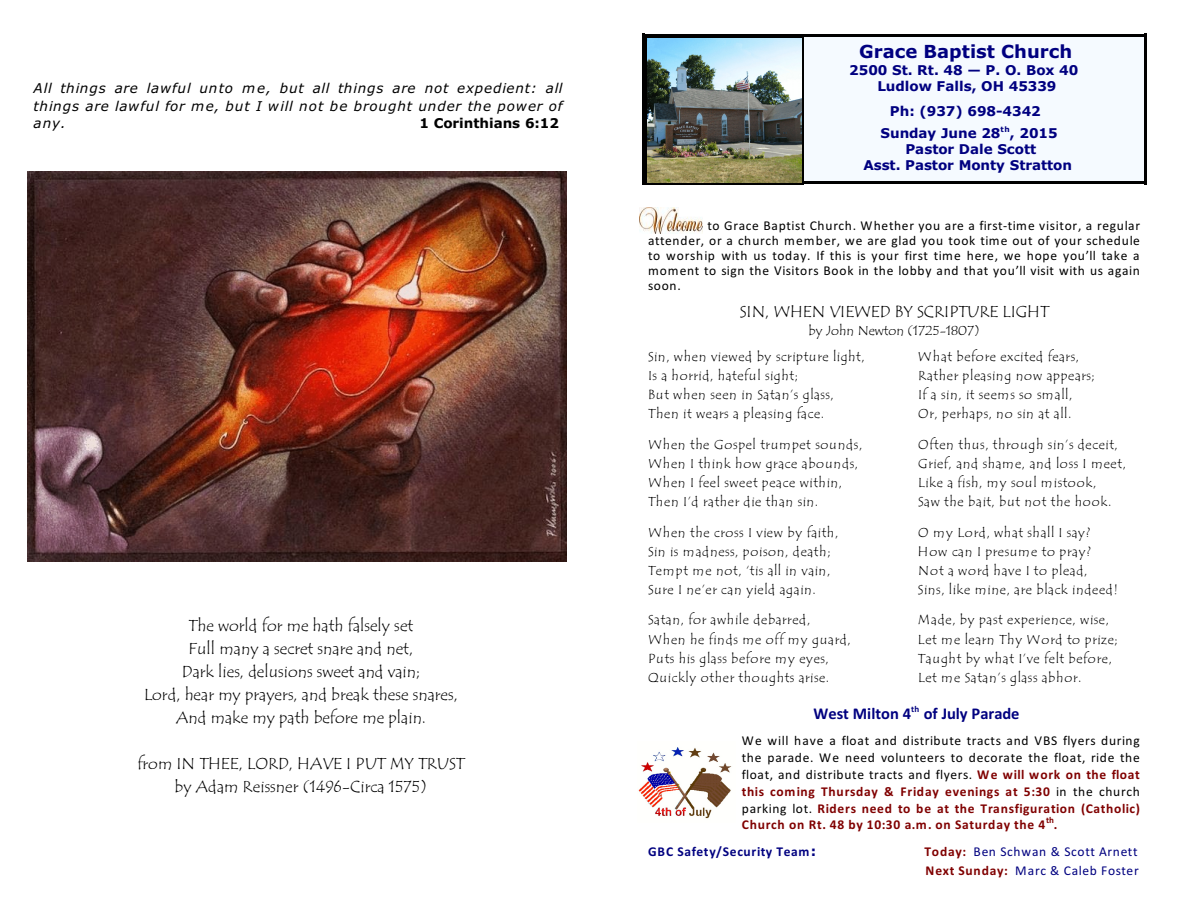
<style>
.page{position:relative;width:1188px;height:918px;background:#fff}
.page>*{position:absolute;margin:0;border:0;box-sizing:border-box;transform-origin:0 0}
.t1{font:700 18px "Verdana";letter-spacing:.005em;color:#000080}
.t2{font:16.5px/23.1px "Tempus Sans ITC";color:#000;text-align:center}
.t3{font:italic 16.5px/23.1px "Tempus Sans ITC";letter-spacing:.005em;color:#000;text-align:center}
.t4{font:700 16.5px "Calibri";color:#000080}
.t5{font:13.5px "Tempus Sans ITC";letter-spacing:.05em;color:#000}
.t6{font:13.5px/17px "Calibri";letter-spacing:.04em;color:#000;text-align:justify}
.t7{font:italic 13.5px/17.7px "Verdana";letter-spacing:.06em;color:#000;text-align:justify}
.t8{font:700 13.5px/16.4px "Verdana";color:#000080;text-align:center}
.t9{font:13.5px/18.9px "Calibri";letter-spacing:.055em;color:#000080}
.t10{font:italic 13.5px "Tempus Sans ITC";letter-spacing:.005em;color:#000}
.t11{font:700 13.5px "Calibri";letter-spacing:.055em;color:#000080}
.t12{font:13.5px "Tempus Sans ITC";letter-spacing:.025em;color:#000}
.t13{font:700 13.5px "Verdana";color:#000}
.t14{font:700 9px "Calibri";color:#000080}
.t15{font:700 9px "Calibri";color:#800000}
.t16{font:700 7.5px "Verdana";color:#000080}
.s1{font-style:normal}
.s2{font-weight:700;color:#800000}
.s3{font-family:"Verdana"}
</style>
<div class="page">
<img style="left:28px;top:172px;width:538px;height:390px">
<div style="left:642px;top:34px;width:504px;height:26px;background:#f5faff"></div>
<hr style="left:642px;top:34px;width:3px;height:29px;background:#000">
<hr style="left:1144px;top:34px;width:2px;height:29px;background:#000">
<hr style="left:642px;top:34px;width:504px;height:2px;background:#000">
<div style="left:642px;top:61px;width:504px;height:16px;background:#f5faff"></div>
<hr style="left:642px;top:58px;width:3px;height:22px;background:#000">
<hr style="left:1144px;top:58px;width:2px;height:22px;background:#000">
<div style="left:642px;top:77px;width:504px;height:16px;background:#f5faff"></div>
<hr style="left:642px;top:74px;width:3px;height:22px;background:#000">
<hr style="left:1144px;top:74px;width:2px;height:22px;background:#000">
<div style="left:642px;top:94px;width:504px;height:8px;background:#f5faff"></div>
<hr style="left:642px;top:91px;width:3px;height:14px;background:#000">
<svg style="left:1144px;top:94px;width:2px;height:6px"></svg>
<div style="left:642px;top:103px;width:504px;height:16px;background:#f5faff"></div>
<hr style="left:642px;top:100px;width:3px;height:22px;background:#000">
<hr style="left:1144px;top:100px;width:2px;height:22px;background:#000">
<div style="left:642px;top:119px;width:504px;height:21px;background:#f5faff"></div>
<hr style="left:642px;top:116px;width:3px;height:27px;background:#000">
<hr style="left:1144px;top:116px;width:2px;height:27px;background:#000">
<div style="left:642px;top:140px;width:504px;height:16px;background:#f5faff"></div>
<hr style="left:642px;top:137px;width:3px;height:22px;background:#000">
<hr style="left:1144px;top:137px;width:2px;height:22px;background:#000">
<div style="left:642px;top:157px;width:504px;height:27px;background:#f5faff"></div>
<hr style="left:642px;top:154px;width:3px;height:30px;background:#000">
<hr style="left:1144px;top:154px;width:2px;height:30px;background:#000">
<hr style="left:642px;top:182px;width:504px;height:2px;background:#000">
<img style="left:639px;top:207px;width:63px;height:26px">
<img style="left:646px;top:38px;width:157px;height:145px">
<hr style="left:645px;top:36px;width:1px;height:148px;background:#000">
<hr style="left:803px;top:36px;width:1px;height:148px;background:#000">
<hr style="left:645px;top:36px;width:159px;height:2px;background:#000">
<hr style="left:645px;top:183px;width:159px;height:2px;background:#000">
<img style="left:638px;top:747px;width:94px;height:72px">
<p class="t7" style="left:34px;top:80px;width:530px">All things are lawful unto me, but all things are not expedient: all things are lawful for me, but I will not be brought under the power of any.</p>
<p class="t13" style="left:419px;top:118px;width:141px">1 Corinthians 6:12</p>
<p class="t2" style="left:144px;top:614px;width:315px">The world for me hath falsely set<br>Full many a secret snare and net,<br>Dark lies, delusions sweet and vain;<br>Lord, hear my prayers, and break these snares, And make my path before me plain.</p>
<p class="t3" style="left:137px;top:753px;width:329px">from <span class="s1">IN THEE, LORD, HAVE I PUT MY TRUST </span>by Adam Reissner (1496-Circa 1575)</p>
<h1 class="t1" style="left:859px;top:44px;width:215px">Grace Baptist Church</h1>
<p class="t8" style="left:849px;top:63px;width:231px">2500 St. Rt. 48 — P. O. Box 40<br>Ludlow Falls, OH 45339</p>
<p class="t8" style="left:881px;top:102px;width:179px;line-height:21px">Ph: (937) 698-4342<br>Sunday June 28 , 2015</p>
<p class="t16" style="left:1001px;top:126px;width:11px">th</p>
<p class="t8" style="left:863px;top:142px;width:210px">Pastor Dale Scott<br>Asst. Pastor Monty Stratton</p>
<p class="t6" style="left:648px;top:219px;width:494px;line-height:15px;text-indent:59px">to Grace Baptist Church. Whether you are a first-time visitor, a regular attender, or a church member, we are glad you took time out of your schedule to worship with us today. If this is your first time here, we hope you’ll take a moment to sign the Visitors Book in the lobby and that you’ll visit with us again soon.</p>
<p class="t2" style="left:740px;top:300px;width:311px">SIN, WHEN VIEWED BY SCRIPTURE LIGHT</p>
<p class="t10" style="left:809px;top:323px;width:173px">by John Newton (1725-1807)</p>
<p class="t5" style="left:648px;top:349px;width:218px">Sin, when viewed by scripture light,</p>
<p class="t5" style="left:918px;top:349px;width:163px">What before excited fears,</p>
<p class="t5" style="left:648px;top:368px;width:152px">Is a horrid, hateful sight;</p>
<p class="t5" style="left:918px;top:368px;width:178px">Rather pleasing now appears;</p>
<p class="t5" style="left:648px;top:387px;width:187px">But when seen in Satan’s glass,</p>
<p class="t12" style="left:918px;top:387px;width:156px">If a sin, it seems so small,</p>
<p class="t5" style="left:648px;top:406px;width:178px">Then it wears a pleasing face.</p>
<p class="t5" style="left:918px;top:406px;width:155px">Or, perhaps, no sin at all.</p>
<p class="t5" style="left:648px;top:437px;width:216px">When the Gospel trumpet sounds,</p>
<p class="t5" style="left:918px;top:437px;width:201px">Often thus, through sin’s deceit,</p>
<p class="t5" style="left:648px;top:456px;width:212px">When I think how grace abounds,</p>
<p class="t5" style="left:918px;top:456px;width:210px">Grief, and shame, and loss I meet,</p>
<p class="t5" style="left:648px;top:475px;width:196px">When I feel sweet peace within,</p>
<p class="t5" style="left:918px;top:475px;width:180px">Like a fish, my soul mistook,</p>
<p class="t5" style="left:648px;top:494px;width:172px">Then I’d rather die than sin.</p>
<p class="t5" style="left:918px;top:494px;width:195px">Saw the bait, but not the hook.</p>
<p class="t5" style="left:648px;top:525px;width:192px">When the cross I view by faith,</p>
<p class="t5" style="left:918px;top:525px;width:174px">O my Lord, what shall I say?</p>
<p class="t5" style="left:648px;top:544px;width:184px">Sin is madness, poison, death;</p>
<p class="t5" style="left:918px;top:544px;width:174px">How can I presume to pray?</p>
<p class="t5" style="left:648px;top:563px;width:184px">Tempt me not, ‘tis all in vain,</p>
<p class="t5" style="left:918px;top:563px;width:171px">Not a word have I to plead,</p>
<p class="t5" style="left:648px;top:582px;width:169px">Sure I ne’er can yield again.</p>
<p class="t5" style="left:918px;top:582px;width:201px">Sins, like mine, are black indeed!</p>
<p class="t5" style="left:648px;top:612px;width:164px">Satan, for awhile debarred,</p>
<p class="t5" style="left:918px;top:612px;width:193px">Made, by past experience, wise,</p>
<p class="t5" style="left:648px;top:632px;width:204px">When he finds me off my guard,</p>
<p class="t5" style="left:918px;top:632px;width:202px">Let me learn Thy Word to prize;</p>
<p class="t5" style="left:648px;top:651px;width:183px">Puts his glass before my eyes,</p>
<p class="t5" style="left:918px;top:651px;width:196px">Taught by what I’ve felt before,</p>
<p class="t5" style="left:648px;top:670px;width:183px">Quickly other thoughts arise.</p>
<p class="t5" style="left:918px;top:670px;width:165px">Let me Satan’s glass abhor.</p>
<p class="t4" style="left:813px;top:707px;width:208px">West Milton 4 of July Parade</p>
<p class="t14" style="left:911px;top:705px;width:10px">th</p>
<p class="t6" style="left:742px;top:733px;width:400px">We will have a float and distribute tracts and VBS flyers during the parade. We need volunteers to decorate the float, ride the float, and distribute tracts and flyers. <span class="s2">We will work on the float this coming Thursday &amp; Friday evenings at 5:30</span> in the church parking lot. <span class="s2">Riders need to be at the Transfiguration (Catholic)<br>Church on Rt. 48 by 10:30 a.m. on Saturday the 4 .</span></p>
<p class="t15" style="left:1046px;top:816px;width:9px">th</p>
<p class="t11" style="left:648px;top:846px;width:170px">GBC Safety/Security Team<span class="s3">:</span></p>
<p class="t9" style="left:925px;top:843px;width:216px"><span class="s2">Today:</span> Ben Schwan &amp; Scott Arnett<br><span class="s2">Next Sunday:</span> Marc &amp; Caleb Foster</p>
</div>
